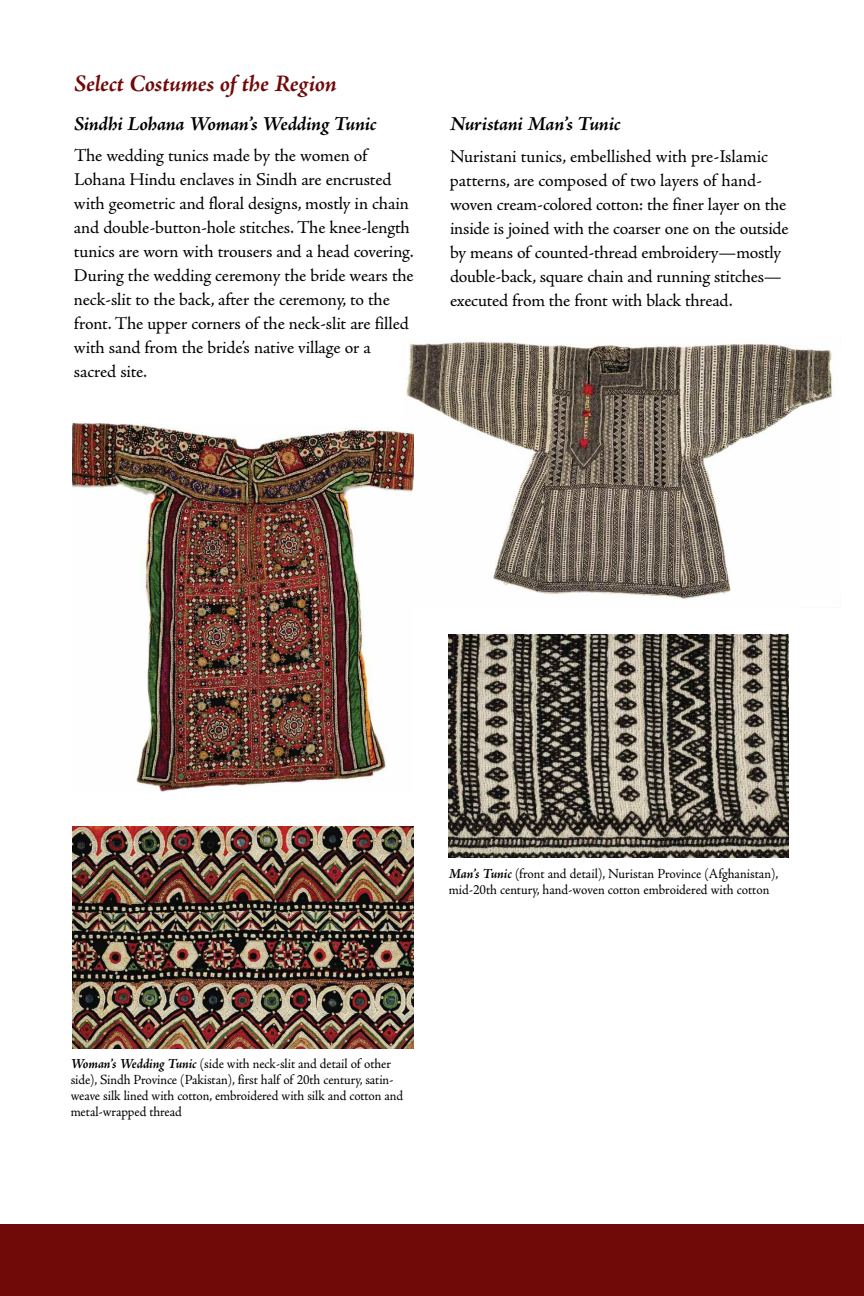
<style>
.page{position:relative;width:864px;height:1296px;background:#fff}
.page>*{position:absolute;margin:0;border:0;box-sizing:border-box;transform-origin:0 0}
.t1{font:italic 700 24px "Adobe Jenson Pro";letter-spacing:-.01em;color:#700a09}
.t2{font:italic 700 20px "Adobe Jenson Pro";letter-spacing:-.015em;color:#000}
.t3{font:18px/24px "Adobe Jenson Pro";letter-spacing:-.01em;color:#000}
.t4{font:14px/16px "Adobe Jenson Pro";letter-spacing:-.005em;color:#000;scale:.95 1}
.s1{font-weight:700;font-style:italic}
</style>
<div class="page">
<div style="left:0;top:1224px;width:864px;height:72px;background:#700a09"></div>
<img style="left:405px;top:341px;width:428px;height:258px">
<img style="left:449px;top:635px;width:340px;height:222px">
<img style="left:72px;top:826px;width:341px;height:222px">
<img style="left:72px;top:423px;width:342px;height:369px">
<h1 class="t1" style="left:74px;top:75px;width:264px">Select Costumes of the Region</h1>
<p class="t2" style="left:74px;top:116px;width:304px">Sindhi Lohana Woman’s Wedding Tunic</p>
<p class="t3" style="left:74px;top:145px;width:341px">The wedding tunics made by the women of Lohana Hindu enclaves in Sindh are encrusted with geometric and floral designs, mostly in chain and double-button-hole stitches. The knee-length tunics are worn with trousers and a head covering.<br>During the wedding ceremony the bride wears the neck-slit to the back, after the ceremony, to the front. The upper corners of the neck-slit are filled with sand from the bride’s native village or a sacred site.</p>
<p class="t2" style="left:450px;top:117px;width:172px">Nuristani Man’s Tunic</p>
<p class="t3" style="left:450px;top:146px;width:340px">Nuristani tunics, embellished with pre-Islamic patterns, are composed of two layers of hand&shy;woven cream-colored cotton: the finer layer on the inside is joined with the coarser one on the outside by means of counted-thread embroidery—mostly double-back, square chain and running stitches— executed from the front with black thread.</p>
<p class="t4" style="left:449px;top:867px;width:349px"><span class="s1">Man’s Tunic</span> (front and detail), Nuristan Province (Afghanistan), mid-20th century, hand-woven cotton embroidered with cotton</p>
<p class="t4" style="left:71px;top:1057px;width:352px"><span class="s1">Woman’s Wedding Tunic</span> (side with neck-slit and detail of other side), Sindh Province (Pakistan), first half of 20th century, satin&shy;weave silk lined with cotton, embroidered with silk and cotton and metal-wrapped thread</p>
</div>
